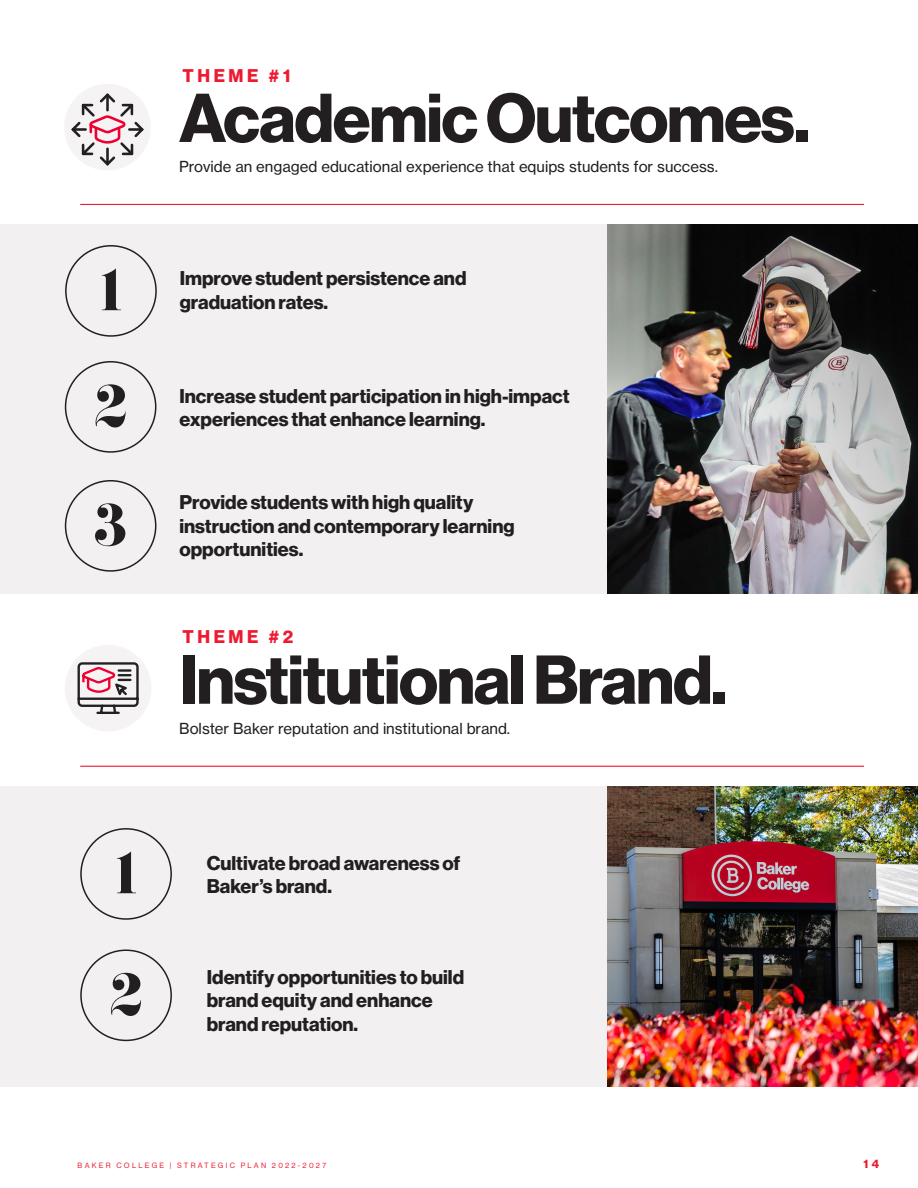
<style>
.page{position:relative;width:918px;height:1188px;background:#fff}
.page>*{position:absolute;margin:0;border:0;box-sizing:border-box;transform-origin:0 0}
.t1{font:700 67.5px "Neue Haas Grotesk Disp";letter-spacing:-.02em;color:#231f20}
.t2{font:51px "Eloquent JF Pro";color:#231f20}
.t3{font:700 19.5px/23.4px "Neue Haas Grotesk Disp";color:#231f20}
.t4{font:700 18px "Neue Haas Grotesk Disp";letter-spacing:.2em;color:#ed1a31}
.t5{font:15px "Neue Haas Grotesk Text";color:#231f20}
.t6{font:700 12px "Neue Haas Grotesk Disp";color:#ed1a31}
.t7{font:7.5px "Neue Haas Grotesk Disp";letter-spacing:.3em;color:#ed1a31}
</style>
<div class="page">
<div style="left:0;top:225px;width:709px;height:369px;background:#f3f0f1"></div>
<div style="left:0;top:786px;width:709px;height:300px;background:#f3f0f1"></div>
<div style="left:65px;top:245px;width:92px;height:92px;border:2px solid #231f20;border-radius:50%"></div>
<div style="left:80px;top:828px;width:92px;height:92px;border:2px solid #231f20;border-radius:50%"></div>
<div style="left:65px;top:361px;width:91px;height:92px;border:2px solid #231f20;border-radius:50%"></div>
<div style="left:80px;top:949px;width:92px;height:92px;border:2px solid #231f20;border-radius:50%"></div>
<hr style="left:80px;top:204px;width:784px;height:1px;background:#ed1a31">
<hr style="left:80px;top:766px;width:784px;height:1px;background:#ed1a31">
<div style="left:64px;top:84px;width:87px;height:86px;background:#f6f3f4;border-radius:50%"></div>
<div style="left:65px;top:645px;width:86px;height:86px;background:#f6f3f4;border-radius:50%"></div>
<img style="left:607px;top:225px;width:311px;height:369px">
<div style="left:65px;top:480px;width:91px;height:92px;border:2px solid #231f20;border-radius:50%"></div>
<img style="left:607px;top:786px;width:311px;height:300px">
<svg style="left:77px;top:662px;width:62px;height:52px"></svg>
<svg style="left:71px;top:93px;width:73px;height:73px"></svg>
<p class="t4" style="left:183px;top:65px;width:109px">THEME #1</p>
<p class="t1" style="left:179px;top:79px;width:632px">Academic Outcomes.</p>
<p class="t2" style="left:100px;top:263px;width:24px">1</p>
<p class="t2" style="left:94px;top:379px;width:34px">2</p>
<p class="t2" style="left:94px;top:498px;width:35px">3</p>
<p class="t5" style="left:179px;top:158px;width:540px">Provide an engaged educational experience that equips students for success.</p>
<p class="t3" style="left:180px;top:267px;width:288px">Improve student persistence and graduation rates.</p>
<p class="t3" style="left:179px;top:384px;width:392px">Increase student participation in high-impact experiences that enhance learning.</p>
<p class="t3" style="left:179px;top:491px;width:337px">Provide students with high quality instruction and contemporary learning</p>
<p class="t3" style="left:179px;top:538px;width:125px">opportunities.</p>
<p class="t4" style="left:183px;top:627px;width:112px">THEME #2</p>
<p class="t1" style="left:179px;top:641px;width:550px">Institutional Brand.</p>
<p class="t5" style="left:179px;top:719px;width:333px">Bolster Baker reputation and institutional brand.</p>
<p class="t2" style="left:115px;top:846px;width:24px">1</p>
<p class="t2" style="left:110px;top:967px;width:34px">2</p>
<p class="t3" style="left:207px;top:851px;width:255px">Cultivate broad awareness of</p>
<p class="t3" style="left:207px;top:875px;width:127px">Baker’s brand.</p>
<p class="t3" style="left:207px;top:966px;width:259px">Identify opportunities to build</p>
<p class="t3" style="left:207px;top:989px;width:227px">brand equity and enhance</p>
<p class="t3" style="left:207px;top:1012px;width:153px">brand reputation.</p>
<p class="t7" style="left:78px;top:1161px;width:250px">BAKER COLLEGE | STRATEGIC PLAN 2022-2027</p>
<p class="t6" style="left:863px;top:1157px;width:17px">1 4</p>
</div>
